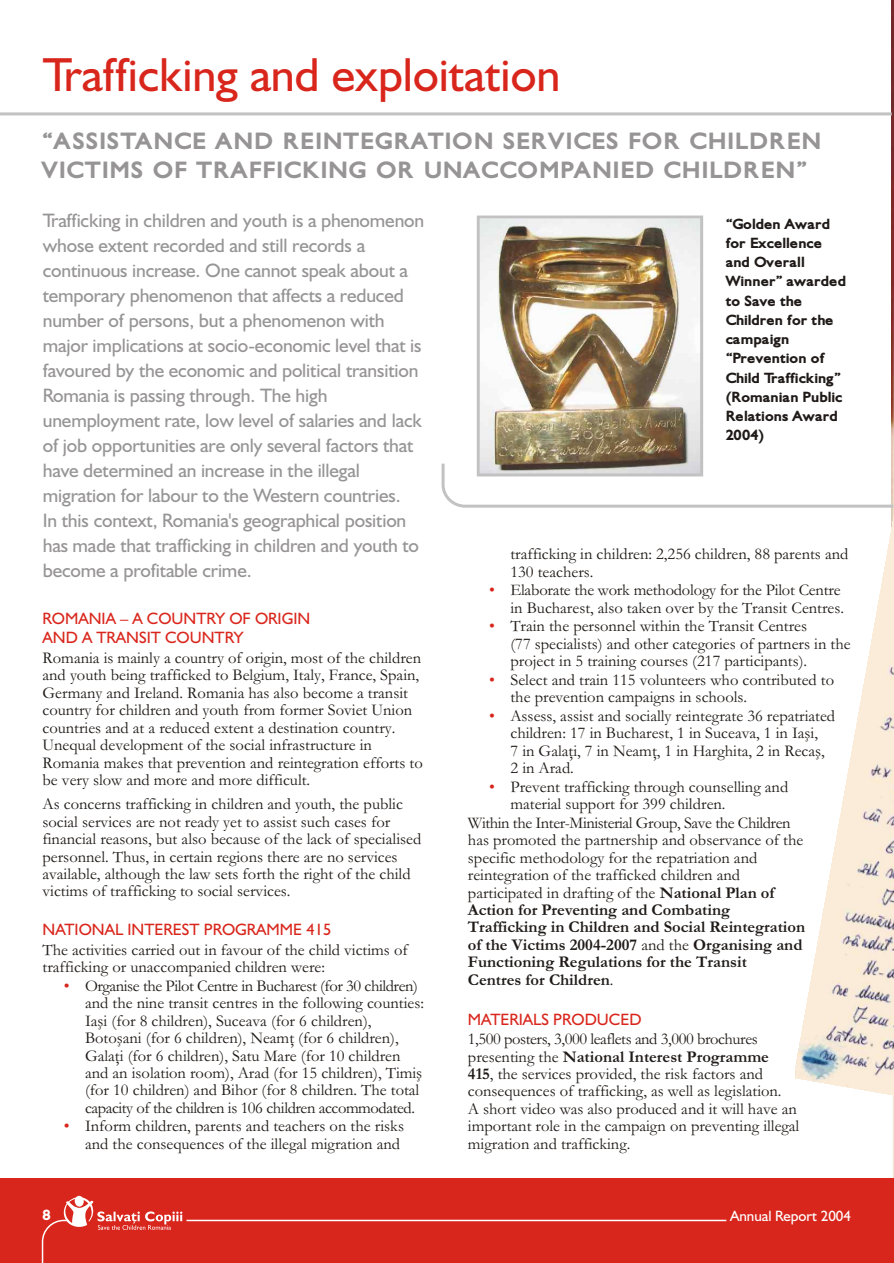
<style>
.page{position:relative;width:894px;height:1263px;background:#fff}
.page>*{position:absolute;margin:0;border:0;box-sizing:border-box;transform-origin:0 0}
.t1{font:48px "Gilles Sans RO";color:#d9261c}
.t2{font:700 24px/29.2px "Gilles Sans RO";letter-spacing:.055em;color:#969494}
.t3{font:19.5px/25px "Gilles Sans RO";letter-spacing:-.005em;color:#969494}
.t4{font:16.5px/17.4px "Garamond RO";color:#1f1a17}
.t5{font:700 16.5px "Garamond RO";color:#1f1a17}
.t6{font:16.5px/19.8px "Gilles Sans RO";color:#d9261c}
.t7{font:16.5px "Garamond RO";letter-spacing:-.025em;color:#1f1a17}
.t8{font:16.5px/36px "Garamond RO";color:#d9261c}
.t9{font:700 15px/19.2px "Gilles Sans RO";color:#1f1a17}
.t10{font:15px "Gilles Sans RO";color:#fff}
.t11{font:700 15px "Gilles Sans RO";color:#fff}
.s1{font-weight:700}
.s2{font-weight:400}
</style>
<div class="page">
<img style="left:891px;top:0;width:3px;height:1178px">
<hr style="left:0;top:112px;width:891px;height:3px;background:#c2c2c2">
<svg style="left:441px;top:461px;width:453px;height:47px"></svg>
<img style="left:481px;top:220px;width:218px;height:252px">
<div style="left:477px;top:216px;width:226px;height:260px;border:3px solid #c2c2c2"></div>
<img style="left:795px;top:463px;width:99px;height:692px">
<hr style="left:893px;top:1178px;width:1px;height:85px;background:#d9261c">
<div style="left:0;top:1178px;width:893px;height:85px;background:#d9261c"></div>
<svg style="left:41px;top:1196px;width:686px;height:67px"></svg>
<h1 class="t1" style="left:43px;top:58px;width:519px">Trafficking and exploitation</h1>
<h2 class="t2" style="left:43px;top:128px;width:780px">“ASSISTANCE AND REINTEGRATION SERVICES FOR CHILDREN<br>VICTIMS OF TRAFFICKING OR UNACCOMPANIED CHILDREN”</h2>
<p class="t3" style="left:43px;top:210px;width:383px">Trafficking in children and youth is a phenomenon whose extent recorded and still records a continuous increase. One cannot speak about a temporary phenomenon that affects a reduced number of persons, but a phenomenon with major implications at socio-economic level that is favoured by the economic and political transition Romania is passing through. The high unemployment rate, low level of salaries and lack of job opportunities are only several factors that have determined an increase in the illegal migration for labour to the Western countries.<br>In this context, Romania's geographical position has made that trafficking in children and youth to become a profitable crime.</p>
<p class="t9" style="left:726px;top:216px;width:122px">“Golden Award for Excellence and Overall<br>Winner” awarded to Save the<br>Children for the campaign “Prevention of<br>Child Trafficking” (Romanian Public<br>Relations Award<br>2004)</p>
<p class="t4" style="left:510px;top:547px;width:339px">trafficking in children: 2,256 children, 88 parents and</p>
<p class="t4" style="left:510px;top:565px;width:84px">130 teachers.</p>
<p class="t4" style="left:510px;top:583px;width:332px">Elaborate the work methodology for the Pilot Centre</p>
<p class="t4" style="left:510px;top:601px;width:335px">in Bucharest, also taken over by the Transit Centres.</p>
<p class="t4" style="left:510px;top:619px;width:298px">Train the personnel within the Transit Centres</p>
<p class="t4" style="left:510px;top:637px;width:342px">(77 specialists) and other categories of partners in the</p>
<p class="t4" style="left:510px;top:654px;width:298px">project in 5 training courses (217 participants).</p>
<p class="t4" style="left:510px;top:673px;width:325px">Select and train 115 volunteers who contributed to</p>
<p class="t4" style="left:510px;top:690px;width:238px">the prevention campaigns in schools.</p>
<p class="t4" style="left:510px;top:709px;width:326px">Assess, assist and socially reintegrate 36 repatriated</p>
<p class="t4" style="left:510px;top:726px;width:309px">children: 17 in Bucharest, 1 in Suceava, 1 in Iaºi,</p>
<p class="t4" style="left:510px;top:744px;width:316px">7 in Galaþi, 7 in Neamþ, 1 in Harghita, 2 in Recaº,</p>
<p class="t4" style="left:510px;top:761px;width:65px">2 in Arad.</p>
<p class="t4" style="left:510px;top:780px;width:279px">Prevent trafficking through counselling and</p>
<p class="t4" style="left:510px;top:797px;width:216px">material support for 399 children.</p>
<p class="t7" style="left:468px;top:817px;width:324px">Within the Inter-Ministerial Group, Save the Children</p>
<p class="t4" style="left:468px;top:833px;width:337px">has promoted the partnership and observance of the</p>
<p class="t4" style="left:468px;top:851px;width:291px">specific methodology for the repatriation and</p>
<p class="t4" style="left:468px;top:868px;width:274px">reintegration of the trafficked children and</p>
<p class="t4" style="left:468px;top:886px;width:308px">participated in drafting of the <span class="s1">National Plan of</span></p>
<p class="t5" style="left:468px;top:904px;width:264px">Action for Preventing and Combating</p>
<p class="t5" style="left:468px;top:922px;width:339px">Trafficking in Children and Social Reintegration</p>
<p class="t5" style="left:468px;top:939px;width:336px">of the Victims 2004-2007 <span class="s2">and the</span> Organising and</p>
<p class="t5" style="left:468px;top:957px;width:280px">Functioning Regulations for the Transit</p>
<p class="t5" style="left:468px;top:974px;width:147px">Centres for Children<span class="s2">.</span></p>
<p class="t8" style="left:489px;top:574px;width:7px">• •</p>
<p class="t6" style="left:43px;top:610px;width:269px">ROMANIA – A COUNTRY OF ORIGIN<br>AND A TRANSIT COUNTRY</p>
<p class="t4" style="left:43px;top:651px;width:382px">Romania is mainly a country of origin, most of the children and youth being trafficked to Belgium, Italy, France, Spain, Germany and Ireland. Romania has also become a transit country for children and youth from former Soviet Union countries and at a reduced extent a destination country.<br>Unequal development of the social infrastructure in Romania makes that prevention and reintegration efforts to be very slow and more and more difficult.</p>
<p class="t4" style="left:43px;top:797px;width:380px">As concerns trafficking in children and youth, the public social services are not ready yet to assist such cases for financial reasons, but also because of the lack of specialised personnel. Thus, in certain regions there are no services available, although the law sets forth the right of the child victims of trafficking to social services.</p>
<p class="t8" style="left:489px;top:664px;width:7px">• •</p>
<p class="t8" style="left:489px;top:771px;width:7px">•</p>
<p class="t6" style="left:43px;top:921px;width:290px">NATIONAL INTEREST PROGRAMME 415</p>
<p class="t4" style="left:43px;top:943px;width:367px">The activities carried out in favour of the child victims of trafficking or unaccompanied children were:</p>
<p class="t4" style="left:85px;top:979px;width:340px">Organise the Pilot Centre in Bucharest (for 30 children) and the nine transit centres in the following counties:<br>Iaºi (for 8 children), Suceava (for 6 children), Botoºani (for 6 children), Neamþ (for 6 children), Galaþi (for 6 children), Satu Mare (for 10 children and an isolation room), Arad (for 15 children), Timiº (for 10 children) and Bihor (for 8 children. The total capacity of the children is 106 children accommodated.<br>Inform children, parents and teachers on the risks and the consequences of the illegal migration and</p>
<p class="t8" style="left:64px;top:970px;width:7px">•</p>
<p class="t6" style="left:468px;top:1011px;width:175px">MATERIALS PRODUCED</p>
<p class="t4" style="left:468px;top:1032px;width:333px">1,500 posters, 3,000 leaflets and 3,000 brochures presenting the <span class="s1">National Interest Programme<br>415</span>, the services provided, the risk factors and consequences of trafficking, as well as legislation.<br>A short video was also produced and it will have an important role in the campaign on preventing illegal migration and trafficking.</p>
<p class="t8" style="left:64px;top:1110px;width:7px">•</p>
<p class="t11" style="left:43px;top:1210px;width:10px">8</p>
<p class="t10" style="left:730px;top:1211px;width:123px">Annual Report 2004</p>
</div>
